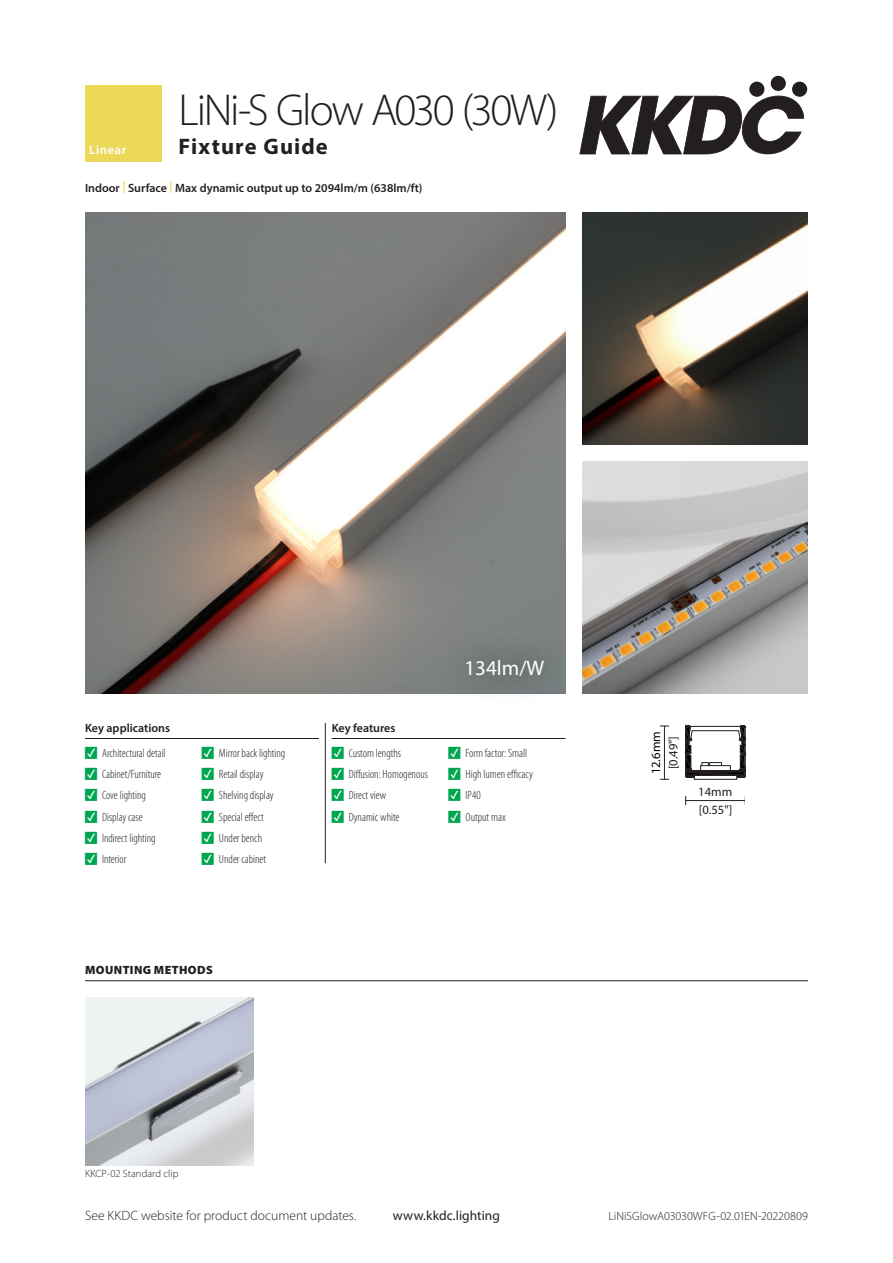
<style>
.page{position:relative;width:893px;height:1263px;background:#fff}
.page>*{position:absolute;margin:0;border:0;box-sizing:border-box;transform-origin:0 0}
.t1{font:300 45px "Myriad Pro";letter-spacing:-.05em;color:#231f20}
.t2{font:700 22.5px "Myriad Pro";letter-spacing:.05em;color:#231f20}
.t3{font:21px "Myriad Pro";color:#fff}
.t4{font:300 13.5px "Myriad Pro";color:#231f20}
.t5{font:13.5px "Myriad Pro";letter-spacing:.005em;color:#231f20}
.t6{font:600 12.75px "Myriad Pro";letter-spacing:.04em;color:#fff}
.t7{font:12.6px/17.2px "Myriad Pro";color:#231f20;text-align:center}
.t8{font:300 condensed 12px "Myriad Pro";color:#231f20}
.summary_points_Linea{font:600 12px "Myriad Pro";color:#231f20}
.t9{font:300 12px "Myriad Pro";color:#231f20}
.Key_headings{font:600 12px "Myriad Pro";color:#231f20}
.mounting_methods_hea{font:900 12px "Myriad Pro";letter-spacing:.035em;color:#231f20}
.mounting_methods_tex{font:300 10.5px "Myriad Pro";letter-spacing:.005em;color:#231f20}
.s1{color:#ebd858}
.s2{color:#00a550}
.s3{color:#000}
</style>
<div class="page">
<svg style="left:579px;top:96px;width:225px;height:58px"></svg>
<svg style="left:749px;top:81px;width:16px;height:16px"></svg>
<div style="left:770px;top:76px;width:16px;height:15px;background:#231f20;border-radius:50%"></div>
<div style="left:792px;top:81px;width:15px;height:16px;background:#231f20;border-radius:50%"></div>
<div style="left:85px;top:85px;width:77px;height:77px;background:#ebd858"></div>
<hr style="left:85px;top:980px;width:723px;height:1px;background:#231f20">
<img style="left:85px;top:997px;width:168px;height:168px">
<img style="left:85px;top:213px;width:481px;height:480px">
<img style="left:583px;top:213px;width:225px;height:231px">
<img style="left:583px;top:461px;width:225px;height:232px">
<hr style="left:664px;top:726px;width:1px;height:53px;background:#231f20">
<hr style="left:686px;top:800px;width:59px;height:1px;background:#231f20">
<svg style="left:685px;top:725px;width:61px;height:53px"></svg>
<hr style="left:325px;top:723px;width:1px;height:140px;background:#231f20">
<hr style="left:85px;top:738px;width:234px;height:1px;background:#231f20">
<hr style="left:332px;top:738px;width:234px;height:1px;background:#231f20">
<svg style="left:442px;top:634px;width:124px;height:60px;background:#767b7b"></svg>
<h1 class="t1" style="left:179px;top:83px;width:381px">LiNi-S Glow A030 (30W)</h1>
<p class="t6" style="left:89px;top:142px;width:38px">Linear</p>
<h2 class="t2" style="left:179px;top:132px;width:151px">Fixture Guide</h2>
<p class="summary_points_Linea" style="left:85px;top:180px;width:339px">Indoor <span class="s1">|</span> Surface <span class="s1">|</span> Max dynamic output up to 2094lm/m (638lm/ft)</p>
<p class="Key_headings" style="left:85px;top:720px;width:87px">Key applications</p>
<p class="t8" style="left:85px;top:746px;width:82px"><span class="s2">•</span> Architectural detail</p>
<p class="t8" style="left:85px;top:768px;width:78px"><span class="s2">•</span> Cabinet/Furniture</p>
<p class="t8" style="left:85px;top:789px;width:62px"><span class="s2">•</span> Cove lighting</p>
<p class="t8" style="left:85px;top:810px;width:59px"><span class="s2">•</span> Display case</p>
<p class="t8" style="left:85px;top:832px;width:72px"><span class="s2">•</span> Indirect lighting</p>
<p class="t8" style="left:85px;top:853px;width:43px"><span class="s2">•</span> Interior</p>
<p class="t8" style="left:202px;top:746px;width:85px"><span class="s2">•</span> Mirror back lighting</p>
<p class="t8" style="left:202px;top:768px;width:63px"><span class="s2">•</span> Retail display</p>
<p class="t8" style="left:202px;top:789px;width:73px"><span class="s2">•</span> Shelving display</p>
<p class="t8" style="left:202px;top:810px;width:63px"><span class="s2">•</span> Special effect</p>
<p class="t8" style="left:202px;top:832px;width:62px"><span class="s2">•</span> Under bench</p>
<p class="t8" style="left:202px;top:853px;width:66px"><span class="s2">•</span> Under cabinet</p>
<p class="mounting_methods_hea" style="left:85px;top:962px;width:129px">MOUNTING METHODS</p>
<p class="Key_headings" style="left:332px;top:720px;width:65px">Key features</p>
<p class="t8" style="left:332px;top:746px;width:71px"><span class="s2">•</span> Custom lengths</p>
<p class="t8" style="left:332px;top:768px;width:98px"><span class="s2">•</span> Diffusion: Homogenous</p>
<p class="t8" style="left:332px;top:789px;width:56px"><span class="s2">•</span> Direct view</p>
<p class="t8" style="left:332px;top:810px;width:69px"><span class="s2">•</span> Dynamic white</p>
<p class="t3" style="left:464px;top:655px;width:81px">134lm/W</p>
<p class="t8" style="left:449px;top:746px;width:80px"><span class="s2">•</span> Form factor: Small</p>
<p class="t8" style="left:449px;top:768px;width:86px"><span class="s2">•</span> High lumen efficacy</p>
<p class="t8" style="left:449px;top:789px;width:34px"><span class="s2">•</span> IP40</p>
<p class="t8" style="left:449px;top:810px;width:59px"><span class="s2">•</span> Output max</p>
<p class="mounting_methods_tex" style="left:85px;top:1167px;width:95px">KKCP-02 Standard clip</p>
<p class="t7" style="left:647px;top:774px;width:45px;rotate:-90deg"><span class="s3">12.6mm </span>[0.49"]</p>
<p class="t7" style="left:698px;top:783px;width:35px;text-align:left">14mm [0.55"]</p>
<p class="t4" style="left:85px;top:1208px;width:273px">See KKDC website for product document updates.</p>
<p class="t5" style="left:393px;top:1207px;width:109px">www.kkdc.lighting</p>
<p class="t9" style="left:608px;top:1209px;width:201px">LiNiSGlowA03030WFG-02.01EN-20220809</p>
</div>
